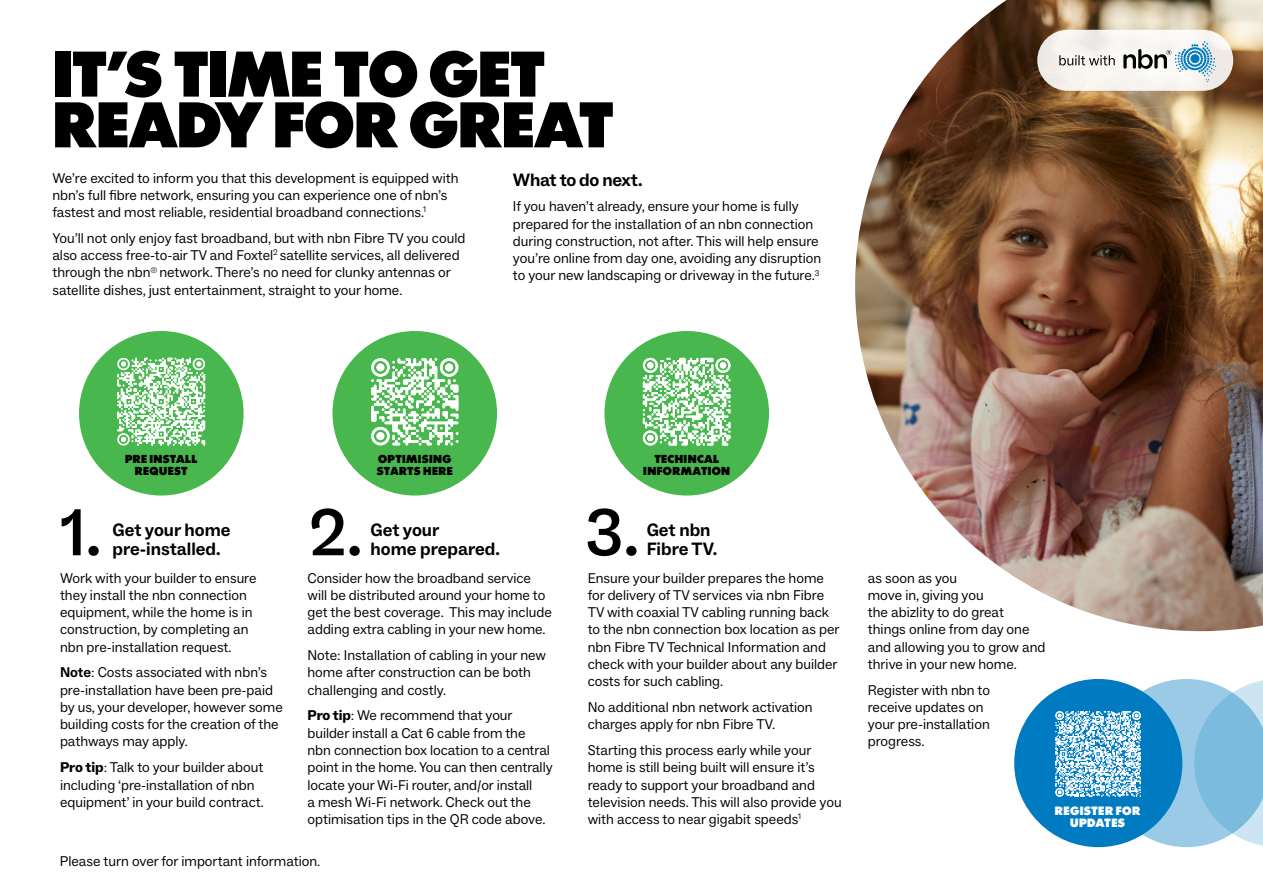
<style>
.page{position:relative;width:1263px;height:893px;background:#fff}
.page>*{position:absolute;margin:0;border:0;box-sizing:border-box;transform-origin:0 0}
.t1{font:500 66.75px "ABC Social";color:#000}
.t2{font:59.7px/50.7px "Supreme LLNBN Jumbo";letter-spacing:-.015em;color:#000}
.t3{font:700 18px/19.5px "ABC Social";color:#000}
.t4{font:700 18px "ABC Social";letter-spacing:-.02em;color:#000}
.t5{font:14.25px/17.2px "ABC Social";color:#000}
.t6{font:11.25px/12px "Supreme LLTT Jumbo";letter-spacing:.025em;color:#fff;text-align:center}
.t7{font:10.8px/12px "Supreme LLTT Jumbo";letter-spacing:.035em;color:#000;text-align:center}
.s1{font-weight:700}
.s2{font-weight:900}
</style>
<div class="page">
<div style="left:332px;top:331px;width:165px;height:164px;background:#47b74e;border-radius:50%"></div>
<svg style="left:371px;top:395px;width:87px;height:50px"></svg>
<svg style="left:371px;top:358px;width:87px;height:37px"></svg>
<div style="left:604px;top:331px;width:165px;height:164px;background:#47b74e;border-radius:50%"></div>
<svg style="left:643px;top:375px;width:87px;height:70px"></svg>
<svg style="left:643px;top:358px;width:87px;height:17px"></svg>
<div style="left:79px;top:331px;width:165px;height:164px;background:#47b74e;border-radius:50%"></div>
<svg style="left:117px;top:358px;width:88px;height:88px"></svg>
<img style="left:855px;top:0;width:408px;height:631px">
<div style="left:1037px;top:30px;width:196px;height:61px;background:#f7f4f0;border-radius:31px"></div>
<svg style="left:1059px;top:55px;width:56px;height:10px"></svg>
<svg style="left:1123px;top:41px;width:93px;height:41px"></svg>
<div style="left:1014px;top:679px;width:168px;height:168px;background:#007bc1;border-radius:50%"></div>
<svg style="left:1055px;top:679px;width:208px;height:168px"></svg>
<p class="t2" style="left:53px;top:51px;width:563px">IT’S TIME TO GET<br>READY FOR GREAT</p>
<p class="t5" style="left:52px;top:169px;width:408px">We’re excited to inform you that this development is equipped with nbn’s full fibre network, ensuring you can experience one of nbn’s fastest and most reliable, residential broadband connections.<sup>1</sup></p>
<p class="t5" style="left:52px;top:230px;width:414px">You’ll not only enjoy fast broadband, but with nbn Fibre TV you could also access free-to-air TV and Foxtel<sup>2</sup> satellite services, all delivered through the nbn<sup>®</sup> network. There’s no need for clunky antennas or satellite dishes, just entertainment, straight to your home.</p>
<p class="t4" style="left:513px;top:168px;width:131px">What to do next.</p>
<p class="t5" style="left:513px;top:198px;width:310px">If you haven’t already, ensure your home is fully prepared for the installation of an nbn connection during construction, not after. This will help ensure you’re online from day one, avoiding any disruption to your new landscaping or driveway in the future.<sup>3</sup></p>
<p class="t7" style="left:125px;top:453px;width:74px">PRE INSTALL<br>REQUEST</p>
<p class="t7" style="left:377px;top:453px;width:78px;text-align:left">OPTIMISING<br>STARTS HERE</p>
<p class="t7" style="left:643px;top:453px;width:88px">TECHINCAL<br>INFORMATION</p>
<p class="t1" style="left:60px;top:492px;width:43px">1.</p>
<p class="t1" style="left:309px;top:492px;width:55px">2.</p>
<p class="t1" style="left:585px;top:492px;width:56px">3.</p>
<p class="t3" style="left:112px;top:520px;width:120px">Get your home pre-installed.</p>
<p class="t3" style="left:370px;top:520px;width:131px">Get your<br>home prepared.</p>
<p class="t3" style="left:647px;top:520px;width:65px">Get nbn</p>
<p class="t3" style="left:647px;top:540px;width:72px">Fibre TV.</p>
<p class="t5" style="left:60px;top:569px;width:198px">Work with your builder to ensure they install the nbn connection equipment, while the home is in construction, by completing an nbn pre-installation request.</p>
<p class="t5" style="left:60px;top:664px;width:224px"><span class="s1">Note</span>: Costs associated with nbn’s pre-installation have been pre-paid by us, your developer, however some building costs for the creation of the pathways may apply.</p>
<p class="t5" style="left:60px;top:759px;width:205px"><span class="s2">Pro tip</span>: Talk to your builder about including ‘pre-installation of nbn equipment’ in your build contract.</p>
<p class="t5" style="left:308px;top:569px;width:246px">Consider how the broadband service will be distributed around your home to get the best coverage. This may include adding extra cabling in your new home.</p>
<p class="t5" style="left:308px;top:647px;width:240px">Note: Installation of cabling in your new home after construction can be both challenging and costly.</p>
<p class="t5" style="left:308px;top:707px;width:247px"><span class="s2">Pro tip</span>: We recommend that your builder install a Cat 6 cable from the<br>nbn connection box location to a central point in the home. You can then centrally locate your Wi-Fi router, and/or install<br>a mesh Wi-Fi network. Check out the optimisation tips in the QR code above.</p>
<p class="t5" style="left:60px;top:853px;width:262px">Please turn over for important information.</p>
<p class="t5" style="left:588px;top:569px;width:253px">Ensure your builder prepares the home for delivery of TV services via nbn Fibre TV with coaxial TV cabling running back to the nbn connection box location as per nbn Fibre TV Technical Information and check with your builder about any builder costs for such cabling.</p>
<p class="t5" style="left:588px;top:699px;width:226px">No additional nbn network activation charges apply for nbn Fibre TV.</p>
<p class="t5" style="left:588px;top:742px;width:255px">Starting this process early while your home is still being built will ensure it’s ready to support your broadband and television needs. This will also provide you with access to near gigabit speeds<sup>1</sup></p>
<p class="t5" style="left:868px;top:569px;width:179px">as soon as you<br>move in, giving you<br>the abizlity to do great things online from day one and allowing you to grow and thrive in your new home.</p>
<p class="t5" style="left:868px;top:681px;width:124px">Register with nbn to receive updates on your pre-installation progress.</p>
<p class="t6" style="left:1055px;top:805px;width:87px">REGISTER FOR<br>UPDATES</p>
</div>
